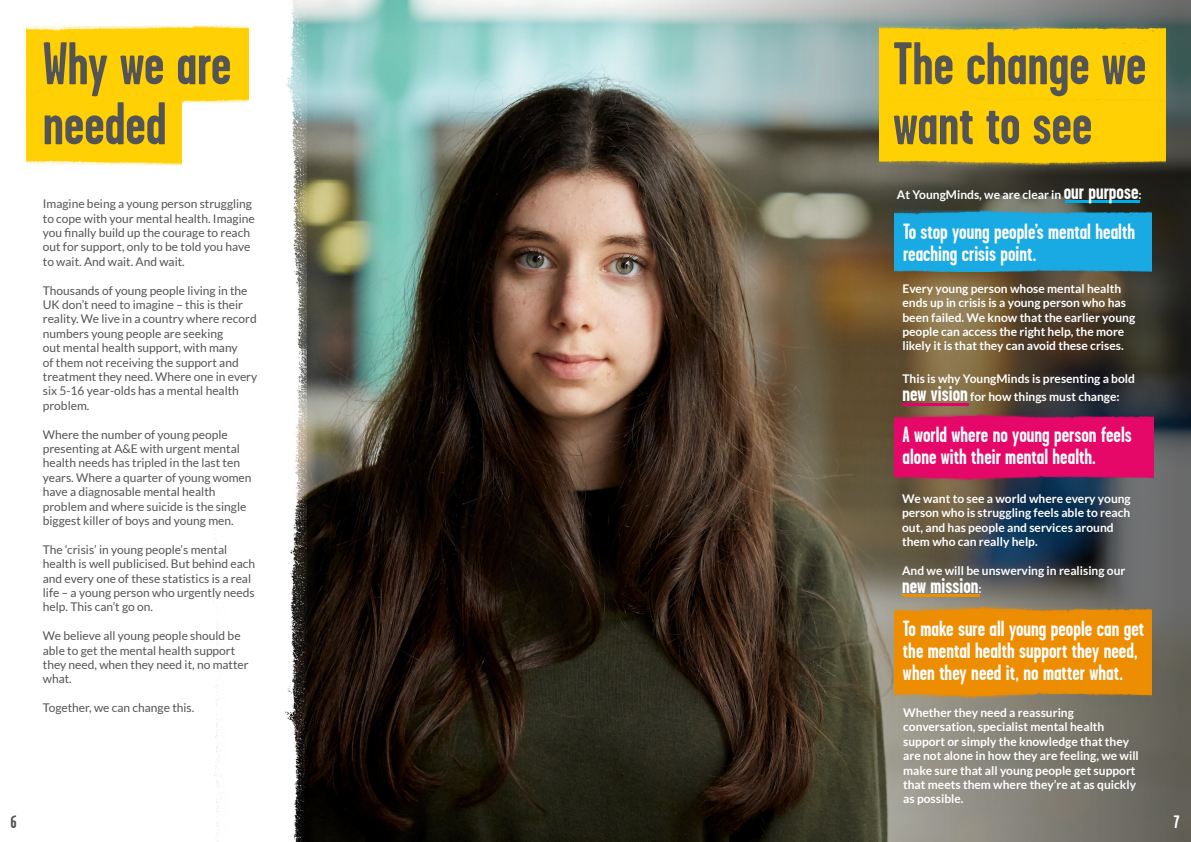
<style>
.page{position:relative;width:1191px;height:842px;background:#fff}
.page>*{position:absolute;margin:0;border:0;box-sizing:border-box;transform-origin:0 0}
.t1{font:700 60px/60px "Garage Gothic";color:#555454}
.t2{font:700 22px/22px "Garage Gothic";color:#fff}
.t3{font:700 18px "Garage Gothic";color:#555454}
.t4{font:700 18px "Garage Gothic";color:#fff}
.t5{font:12px/14.4px "Lato";color:#555454}
.t6{font:700 12px/14.4px "Lato";color:#fff}
.s1{font-family:"Garage Gothic";font-size:22px}
.s2{font-family:"Lato";font-size:12px}
</style>
<div class="page">
<img style="left:26px;top:0;width:1165px;height:842px">
<img style="left:879px;top:104px;width:286px;height:62px">
<img style="left:879px;top:23px;width:286px;height:81px">
<hr style="left:1064px;top:200px;width:75px;height:3px;background:#00ade9">
<img style="left:894px;top:412px;width:259px;height:69px">
<img style="left:894px;top:603px;width:257px;height:98px">
<img style="left:894px;top:209px;width:257px;height:63px">
<hr style="left:902px;top:403px;width:66px;height:3px;background:#e60069">
<hr style="left:902px;top:594px;width:78px;height:3px;background:#ec8f01">
<h1 class="t1" style="left:43px;top:34px;width:190px">Why we are needed</h1>
<p class="t5" style="left:43px;top:196px;width:213px">Imagine being a young person struggling to cope with your mental health. Imagine you finally build up the courage to reach out for support, only to be told you have to wait. And wait. And wait.</p>
<p class="t5" style="left:43px;top:283px;width:216px">Thousands of young people living in the UK don’t need to imagine – this is their reality. We live in a country where record numbers young people are seeking<br>out mental health support, with many<br>of them not receiving the support and treatment they need. Where one in every six 5-16 year-olds has a mental health problem.</p>
<p class="t5" style="left:43px;top:427px;width:210px">Where the number of young people presenting at A&amp;E with urgent mental health needs has tripled in the last ten years. Where a quarter of young women have a diagnosable mental health problem and where suicide is the single biggest killer of boys and young men.</p>
<p class="t5" style="left:43px;top:542px;width:214px">The ‘crisis’ in young people’s mental health is well publicised. But behind each and every one of these statistics is a real life – a young person who urgently needs help. This can’t go on.</p>
<p class="t5" style="left:43px;top:628px;width:207px">We believe all young people should be able to get the mental health support they need, when they need it, no matter what.</p>
<p class="t5" style="left:43px;top:700px;width:153px">Together, we can change this.</p>
<h1 class="t1" style="left:893px;top:34px;width:255px">The change we want to see</h1>
<p class="t6" style="left:897px;top:187px;width:246px">At YoungMinds, we are clear in <span class="s1">our purpose</span>:</p>
<h2 class="t2" style="left:903px;top:220px;width:233px">To stop young people’s mental health reaching crisis point.</h2>
<p class="t6" style="left:902px;top:281px;width:234px">Every young person whose mental health ends up in crisis is a young person who has been failed. We know that the earlier young people can access the right help, the more likely it is that they can avoid these crises.</p>
<p class="t6" style="left:902px;top:369px;width:234px;line-height:18px">This is why YoungMinds is presenting a bold <span class="s1">new vision</span> for how things must change:</p>
<h2 class="t2" style="left:902px;top:424px;width:231px">A world where no young person feels alone with their mental health.</h2>
<p class="t6" style="left:902px;top:491px;width:230px">We want to see a world where every young person who is struggling feels able to reach out, and has people and services around them who can really help.</p>
<p class="t6" style="left:902px;top:563px;width:225px">And we will be unswerving in realising our</p>
<h2 class="t2" style="left:902px;top:574px;width:81px">new mission<span class="s2">:</span></h2>
<h2 class="t2" style="left:903px;top:618px;width:242px">To make sure all young people can get the mental health support they need, when they need it, no matter what.</h2>
<p class="t6" style="left:903px;top:705px;width:237px">Whether they need a reassuring conversation, specialist mental health support or simply the knowledge that they are not alone in how they are feeling, we will make sure that all young people get support that meets them where they’re at as quickly as possible.</p>
<h3 class="t3" style="left:10px;top:812px;width:8px">6</h3>
<h3 class="t4" style="left:1174px;top:812px;width:7px">7</h3>
</div>
